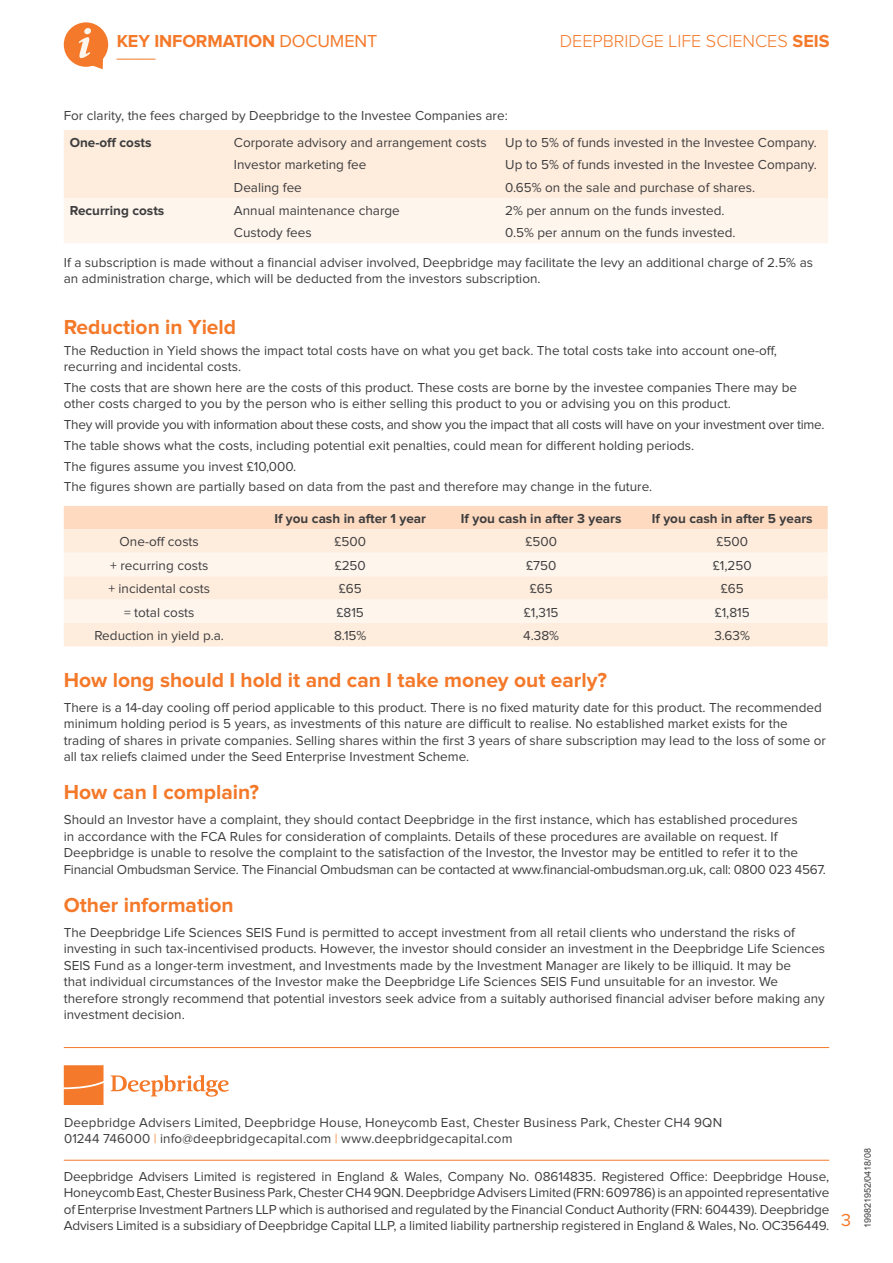
<style>
.page{position:relative;width:893px;height:1263px;background:#fff}
.page>*{position:absolute;margin:0;border:0;box-sizing:border-box;transform-origin:0 0}
.t1{font:700 21px "Proxima Nova";color:#f4792a}
.t2{font:300 18px "Proxima Nova";color:#f4792a}
.t3{font:700 18px "Proxima Nova";letter-spacing:-.005em;color:#f4792a}
.t4{font:18px "Proxima Nova";color:#f4792a}
.t5{font:17.25px "Proxima Nova";color:#f4792a}
.t6{font:13.5px/16.5px "Proxima Nova";color:#3e3e3f}
.t7{font:13.5px "Proxima Nova";letter-spacing:-.02em;color:#3e3e3f}
.t8{font:700 13.5px "Proxima Nova";color:#3e3e3f}
.t9{font:9px "Arial";color:#3e3e3f}
.s1{font-weight:400}
.s2{font-weight:700}
.s3{color:#f5853b}
</style>
<div class="page">
<div style="left:64px;top:22px;width:44px;height:45px;background:#f4792a;border-radius:50%"></div>
<svg style="left:79px;top:28px;width:24px;height:41px"></svg>
<hr style="left:64px;top:1160px;width:765px;height:1px;background:#f4792a">
<hr style="left:64px;top:1047px;width:765px;height:1px;background:#f4792a">
<svg style="left:64px;top:1065px;width:40px;height:40px;background:#f48137"></svg>
<svg style="left:111px;top:1075px;width:118px;height:22px"></svg>
<div style="left:64px;top:130px;width:764px;height:68px;background:#feecdd"></div>
<div style="left:64px;top:198px;width:764px;height:45px;background:#fef5ed"></div>
<div style="left:64px;top:506px;width:764px;height:23px;background:#fddac0"></div>
<div style="left:64px;top:529px;width:764px;height:117px;background:#feecdd"></div>
<svg style="left:64px;top:553px;width:764px;height:70px;background:#fef2e7"></svg>
<h2 class="t3" style="left:117px;top:31px;width:262px">KEY INFORMATION <span class="s1">DOCUMENT</span></h2>
<h2 class="t2" style="left:560px;top:32px;width:271px">DEEPBRIDGE LIFE SCIENCES <span class="s2">SEIS</span></h2>
<p class="t5" style="left:117px;top:43px;width:40px">____</p>
<p class="t6" style="left:64px;top:107px;width:445px">For clarity, the fees charged by Deepbridge to the Investee Companies are:</p>
<p class="t8" style="left:70px;top:135px;width:83px">One-off costs</p>
<p class="t6" style="left:234px;top:134px;width:254px">Corporate advisory and arrangement costs</p>
<p class="t6" style="left:505px;top:134px;width:313px">Up to 5% of funds invested in the Investee Company.</p>
<p class="t6" style="left:234px;top:157px;width:134px">Investor marketing fee</p>
<p class="t6" style="left:505px;top:157px;width:313px">Up to 5% of funds invested in the Investee Company.</p>
<p class="t6" style="left:234px;top:180px;width:69px">Dealing fee</p>
<p class="t6" style="left:505px;top:180px;width:252px">0.65% on the sale and purchase of shares.</p>
<p class="t8" style="left:70px;top:203px;width:96px">Recurring costs</p>
<p class="t6" style="left:234px;top:202px;width:167px">Annual maintenance charge</p>
<p class="t6" style="left:505px;top:202px;width:221px">2% per annum on the funds invested.</p>
<p class="t6" style="left:234px;top:225px;width:79px">Custody fees</p>
<p class="t6" style="left:505px;top:225px;width:232px">0.5% per annum on the funds invested.</p>
<p class="t6" style="left:64px;top:254px;width:751px">If a subscription is made without a financial adviser involved, Deepbridge may facilitate the levy an additional charge of 2.5% as an administration charge, which will be deducted from the investors subscription.</p>
<p class="t1" style="left:64px;top:315px;width:174px">Reduction in Yield</p>
<p class="t6" style="left:64px;top:342px;width:715px">The Reduction in Yield shows the impact total costs have on what you get back. The total costs take into account one-off, recurring and incidental costs.</p>
<p class="t6" style="left:64px;top:379px;width:735px">The costs that are shown here are the costs of this product. These costs are borne by the investee companies There may be other costs charged to you by the person who is either selling this product to you or advising you on this product.</p>
<p class="t7" style="left:64px;top:417px;width:762px">They will provide you with information about these costs, and show you the impact that all costs will have on your investment over time.</p>
<p class="t6" style="left:64px;top:437px;width:632px">The table shows what the costs, including potential exit penalties, could mean for different holding periods.</p>
<p class="t6" style="left:64px;top:458px;width:234px">The figures assume you invest £10,000.</p>
<p class="t6" style="left:64px;top:479px;width:590px">The figures shown are partially based on data from the past and therefore may change in the future.</p>
<p class="t8" style="left:274px;top:511px;width:153px">If you cash in after 1 year</p>
<p class="t8" style="left:461px;top:511px;width:162px">If you cash in after 3 years</p>
<p class="t8" style="left:652px;top:511px;width:162px">If you cash in after 5 years</p>
<p class="t6" style="left:120px;top:534px;width:81px">One-off costs</p>
<p class="t6" style="left:334px;top:534px;width:33px">£500</p>
<p class="t6" style="left:525px;top:534px;width:33px">£500</p>
<p class="t6" style="left:716px;top:534px;width:33px">£500</p>
<p class="t6" style="left:110px;top:557px;width:100px">+ recurring costs</p>
<p class="t6" style="left:335px;top:557px;width:33px">£250</p>
<p class="t6" style="left:526px;top:557px;width:32px">£750</p>
<p class="t6" style="left:713px;top:557px;width:40px">£1,250</p>
<p class="t6" style="left:108px;top:581px;width:103px">+ incidental costs</p>
<p class="t6" style="left:339px;top:581px;width:24px">£65</p>
<p class="t6" style="left:530px;top:581px;width:24px">£65</p>
<p class="t6" style="left:721px;top:581px;width:24px">£65</p>
<p class="t6" style="left:124px;top:604px;width:72px">= total costs</p>
<p class="t6" style="left:337px;top:604px;width:29px">£815</p>
<p class="t6" style="left:524px;top:604px;width:36px">£1,315</p>
<p class="t6" style="left:715px;top:604px;width:37px">£1,815</p>
<p class="t6" style="left:95px;top:628px;width:131px">Reduction in yield p.a.</p>
<p class="t6" style="left:334px;top:628px;width:34px">8.15%</p>
<p class="t6" style="left:523px;top:628px;width:37px">4.38%</p>
<p class="t6" style="left:714px;top:628px;width:37px">3.63%</p>
<p class="t1" style="left:64px;top:668px;width:545px">How long should I hold it and can I take money out early?</p>
<p class="t6" style="left:64px;top:699px;width:764px">There is a 14-day cooling off period applicable to this product. There is no fixed maturity date for this product. The recommended minimum holding period is 5 years, as investments of this nature are difficult to realise. No established market exists for the trading of shares in private companies. Selling shares within the first 3 years of share subscription may lead to the loss of some or all tax reliefs claimed under the Seed Enterprise Investment Scheme.</p>
<p class="t1" style="left:64px;top:780px;width:197px">How can I complain?</p>
<p class="t6" style="left:64px;top:812px;width:764px">Should an Investor have a complaint, they should contact Deepbridge in the first instance, which has established procedures<br>in accordance with the FCA Rules for consideration of complaints. Details of these procedures are available on request. If Deepbridge is unable to resolve the complaint to the satisfaction of the Investor, the Investor may be entitled to refer it to the Financial Ombudsman Service. The Financial Ombudsman can be contacted at www.financial-ombudsman.org.uk, call: 0800 023 4567.</p>
<p class="t1" style="left:64px;top:893px;width:171px">Other information</p>
<p class="t6" style="left:64px;top:924px;width:763px">The Deepbridge Life Sciences SEIS Fund is permitted to accept investment from all retail clients who understand the risks of investing in such tax-incentivised products. However, the investor should consider an investment in the Deepbridge Life Sciences SEIS Fund as a longer-term investment, and Investments made by the Investment Manager are likely to be illiquid. It may be<br>that individual circumstances of the Investor make the Deepbridge Life Sciences SEIS Fund unsuitable for an investor. We therefore strongly recommend that potential investors seek advice from a suitably authorised financial adviser before making any investment decision.</p>
<p class="t6" style="left:64px;top:1114px;width:660px">Deepbridge Advisers Limited, Deepbridge House, Honeycomb East, Chester Business Park, Chester CH4 9QN<br>01244 746000 <span class="s3">|</span> info@deepbridgecapital.com <span class="s3">|</span> www.deepbridgecapital.com</p>
<p class="t6" style="left:64px;top:1169px;width:767px;text-align:justify">Deepbridge Advisers Limited is registered in England &amp; Wales, Company No. 08614835. Registered Office: Deepbridge House, Honeycomb East, Chester Business Park, Chester CH4 9QN. Deepbridge Advisers Limited (FRN: 609786) is an appointed representative of Enterprise Investment Partners LLP which is authorised and regulated by the Financial Conduct Authority (FRN: 604439). Deepbridge Advisers Limited is a subsidiary of Deepbridge Capital LLP, a limited liability partnership registered in England &amp; Wales, No. OC356449.</p>
<p class="t4" style="left:841px;top:1210px;width:12px">3</p>
<p class="t9" style="left:862px;top:1228px;width:82px;rotate:-90deg">199821952/0418/08</p>
</div>
